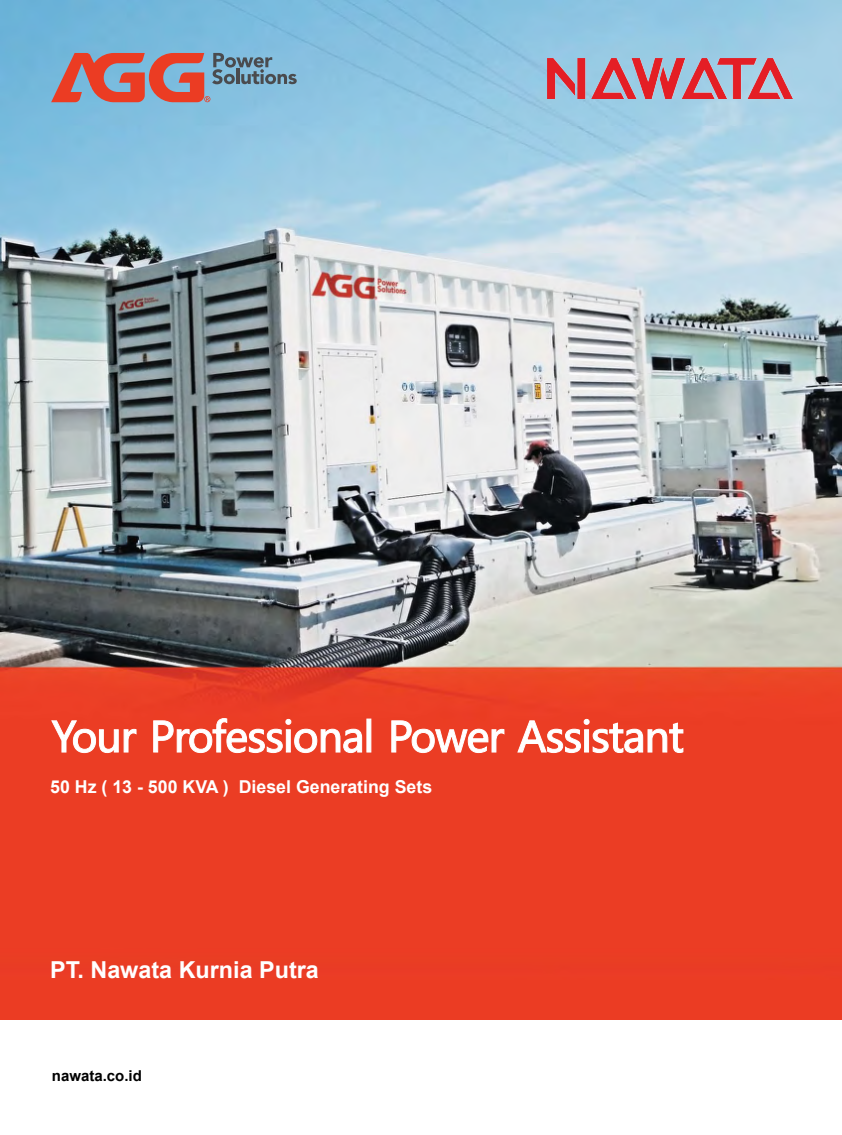
<style>
.page{position:relative;width:842px;height:1135px;background:#fff}
.page>*{position:absolute;margin:0;border:0;box-sizing:border-box;transform-origin:0 0}
.t1{font:700 23.4px "Arial";color:#fff}
.t2{font:700 17.8px "Arial";color:#fff}
.t3{font:700 15px "Arial";color:#000}
</style>
<div class="page">
<img style="left:0;top:0;width:842px;height:1020px">
<svg style="left:50px;top:719px;width:87px;height:34px"></svg>
<svg style="left:153px;top:717px;width:210px;height:36px"></svg>
<svg style="left:366px;top:718px;width:5px;height:34px"></svg>
<svg style="left:391px;top:716px;width:114px;height:37px"></svg>
<svg style="left:516px;top:718px;width:168px;height:35px"></svg>
<div style="left:0;top:980px;width:842px;height:39px;background:#eb3c23"></div>
<svg style="left:51px;top:53px;width:246px;height:49px;background:#a1858e"></svg>
<img style="left:547px;top:58px;width:245px;height:40px">
<p class="t2" style="left:50px;top:774px;width:383px">50 Hz ( 13 - 500 KVA ) Diesel Generating Sets</p>
<h1 class="t1" style="left:50px;top:952px;width:270px">PT. Nawata Kurnia Putra</h1>
<p class="t3" style="left:52px;top:1064px;width:92px">nawata.co.id</p>
</div>
